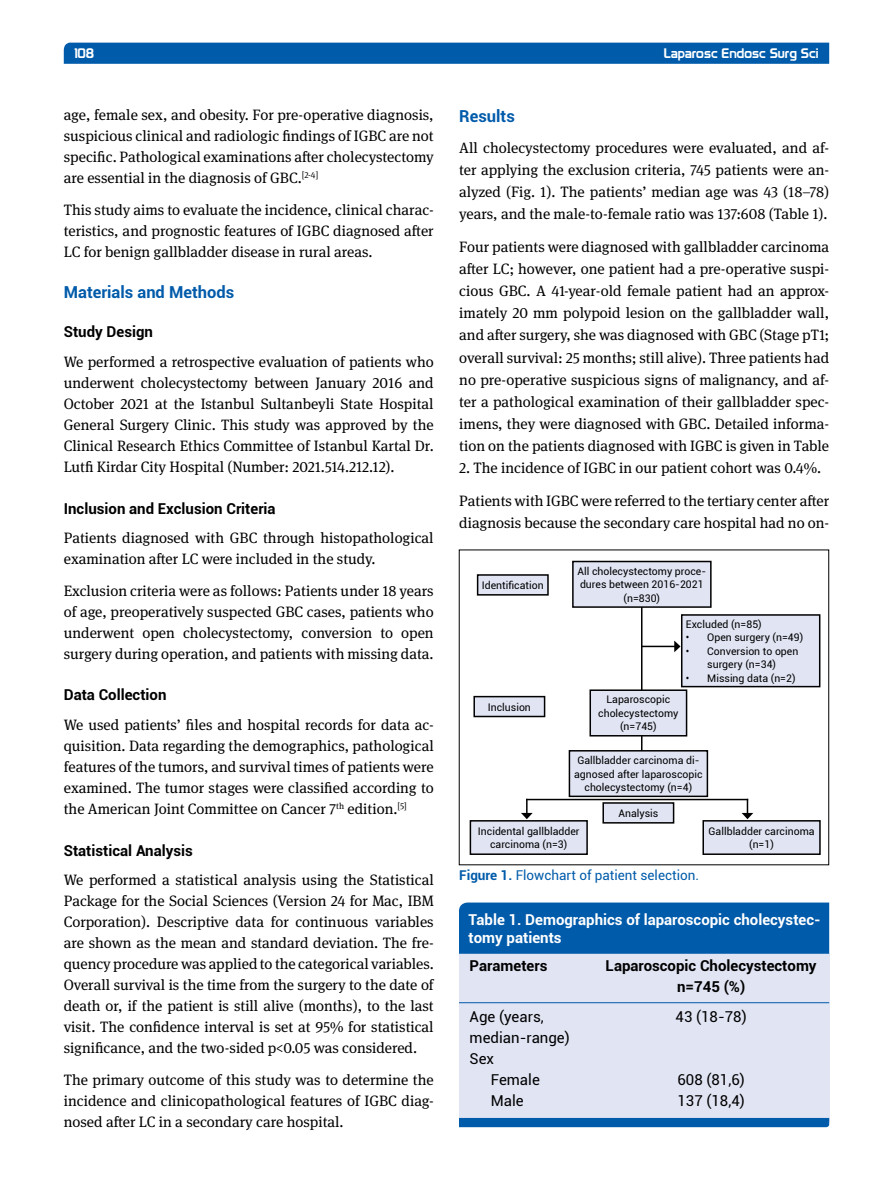
<style>
.page{position:relative;width:893px;height:1191px;background:#fff}
.page>*{position:absolute;margin:0;border:0;box-sizing:border-box;transform-origin:0 0}
.t1{font:700 16.5px "Roboto";color:#005baa}
.t2{font:15px/21px "DG Meta Serif Science";color:#000;text-align:justify}
.t3{font:700 15px/21px "Roboto";color:#000;text-align:center}
.t4{font:15px "Roboto";color:#000}
.t5{font:700 15px/18px "Roboto";color:#fff}
.t6{font:13.5px "Roboto";color:#005baa}
.t7{font:13.5px "Prototype";color:#fff}
.t8{font:10.5px/13.5px "Roboto";color:#000;text-align:center}
.s1{font-weight:700}
</style>
<div class="page">
<div style="left:64px;top:43px;width:765px;height:21px;background:#005baa"></div>
<div style="left:459px;top:952px;width:370px;height:169px;background:#e1e4f3"></div>
<div style="left:459px;top:902px;width:370px;height:51px;background:#005baa"></div>
<div style="left:459px;top:1118px;width:370px;height:9px;background:#005baa"></div>
<hr style="left:459px;top:1002px;width:370px;height:1px;background:#005baa">
<div style="left:478px;top:575px;width:70px;height:20px;background:#e1e4f3"></div>
<div style="left:477px;top:574px;width:72px;height:21px;border:2px solid #000"></div>
<div style="left:474px;top:696px;width:71px;height:20px;background:#e1e4f3"></div>
<div style="left:473px;top:696px;width:72px;height:21px;border:2px solid #000"></div>
<div style="left:603px;top:803px;width:71px;height:20px;background:#e1e4f3"></div>
<div style="left:602px;top:802px;width:72px;height:21px;border:2px solid #000"></div>
<hr style="left:641px;top:606px;width:1px;height:145px;background:#000">
<hr style="left:526px;top:798px;width:222px;height:2px;background:#000">
<hr style="left:641px;top:645px;width:34px;height:2px;background:#000">
<svg style="left:674px;top:640px;width:6px;height:12px"></svg>
<svg style="left:521px;top:798px;width:12px;height:21px"></svg>
<svg style="left:742px;top:799px;width:11px;height:20px"></svg>
<div style="left:573px;top:561px;width:138px;height:46px;background:#e1e4f3"></div>
<div style="left:572px;top:561px;width:140px;height:47px;border:2px solid #000"></div>
<div style="left:470px;top:821px;width:117px;height:33px;background:#e1e4f3"></div>
<div style="left:470px;top:820px;width:118px;height:35px;border:2px solid #000"></div>
<div style="left:703px;top:821px;width:117px;height:33px;background:#e1e4f3"></div>
<div style="left:702px;top:820px;width:119px;height:35px;border:2px solid #000"></div>
<div style="left:569px;top:751px;width:138px;height:45px;background:#e1e4f3"></div>
<div style="left:569px;top:750px;width:139px;height:47px;border:2px solid #000"></div>
<div style="left:682px;top:615px;width:138px;height:71px;background:#e1e4f3"></div>
<div style="left:681px;top:614px;width:139px;height:73px;border:2px solid #000"></div>
<div style="left:590px;top:690px;width:97px;height:46px;background:#e1e4f3"></div>
<div style="left:589px;top:689px;width:98px;height:47px;border:2px solid #000"></div>
<p class="t7" style="left:74px;top:45px;width:21px">108</p>
<p class="t7" style="left:664px;top:45px;width:156px">Laparosc Endosc Surg Sci</p>
<p class="t2" style="left:64px;top:104px;width:371px">age, female sex, and obesity. For pre-operative diagnosis, suspicious clinical and radiologic findings of IGBC are not specific. Pathological examinations after cholecystectomy are essential in the diagnosis of GBC.<sup>[2-4]</sup></p>
<p class="t2" style="left:64px;top:199px;width:371px">This study aims to evaluate the incidence, clinical charac&shy;teristics, and prognostic features of IGBC diagnosed after LC for benign gallbladder disease in rural areas.</p>
<p class="t1" style="left:64px;top:280px;width:172px">Materials and Methods</p>
<p class="t3" style="left:64px;top:321px;width:91px">Study Design</p>
<p class="t2" style="left:64px;top:351px;width:371px">We performed a retrospective evaluation of patients who underwent cholecystectomy between January 2016 and October 2021 at the Istanbul Sultanbeyli State Hospital General Surgery Clinic. This study was approved by the Clinical Research Ethics Committee of Istanbul Kartal Dr.<br>Lutfi Kirdar City Hospital (Number: 2021.514.212.12).</p>
<p class="t3" style="left:64px;top:497px;width:213px">Inclusion and Exclusion Criteria</p>
<p class="t2" style="left:64px;top:527px;width:371px">Patients diagnosed with GBC through histopathological examination after LC were included in the study.</p>
<p class="t2" style="left:64px;top:580px;width:371px">Exclusion criteria were as follows: Patients under 18 years of age, preoperatively suspected GBC cases, patients who underwent open cholecystectomy, conversion to open surgery during operation, and patients with missing data.</p>
<p class="t3" style="left:64px;top:684px;width:104px">Data Collection</p>
<p class="t2" style="left:64px;top:714px;width:371px">We used patients’ files and hospital records for data ac&shy;quisition. Data regarding the demographics, pathological features of the tumors, and survival times of patients were examined. The tumor stages were classified according to the American Joint Committee on Cancer 7<sup>th</sup> edition.<sup>[5]</sup></p>
<p class="t3" style="left:64px;top:839px;width:131px">Statistical Analysis</p>
<p class="t2" style="left:64px;top:869px;width:371px">We performed a statistical analysis using the Statistical Package for the Social Sciences (Version 24 for Mac, IBM Corporation). Descriptive data for continuous variables are shown as the mean and standard deviation. The fre&shy;quency procedure was applied to the categorical variables.<br>Overall survival is the time from the surgery to the date of death or, if the patient is still alive (months), to the last visit. The confidence interval is set at 95% for statistical significance, and the two-sided p&lt;0.05 was considered.</p>
<p class="t2" style="left:64px;top:1069px;width:371px">The primary outcome of this study was to determine the incidence and clinicopathological features of IGBC diag&shy;nosed after LC in a secondary care hospital.</p>
<p class="t1" style="left:459px;top:104px;width:57px">Results</p>
<p class="t2" style="left:459px;top:136px;width:371px;line-height:22.2px">All cholecystectomy procedures were evaluated, and af&shy;ter applying the exclusion criteria, 745 patients were an&shy;alyzed (Fig. 1). The patients’ median age was 43 (18–78) years, and the male-to-female ratio was 137:608 (Table 1).</p>
<p class="t2" style="left:459px;top:235px;width:371px;line-height:22.2px">Four patients were diagnosed with gallbladder carcinoma after LC; however, one patient had a pre-operative suspi&shy;cious GBC. A 41-year-old female patient had an approx&shy;imately 20 mm polypoid lesion on the gallbladder wall, and after surgery, she was diagnosed with GBC (Stage pT1; overall survival: 25 months; still alive). Three patients had no pre-operative suspicious signs of malignancy, and af&shy;ter a pathological examination of their gallbladder spec&shy;imens, they were diagnosed with GBC. Detailed informa&shy;tion on the patients diagnosed with IGBC is given in Table</p>
<p class="t2" style="left:459px;top:451px;width:371px;line-height:32.7px">2. The incidence of IGBC in our patient cohort was 0.4%.<br>Patients with IGBC were referred to the tertiary center after</p>
<p class="t2" style="left:459px;top:512px;width:371px">diagnosis because the secondary care hospital had no on-</p>
<p class="t8" style="left:482px;top:578px;width:63px">Identification</p>
<p class="t8" style="left:488px;top:699px;width:45px">Inclusion</p>
<p class="t8" style="left:577px;top:564px;width:130px">All cholecystectomy proce&shy;dures between 2016-2021 (n=830)</p>
<p class="t8" style="left:598px;top:692px;width:82px">Laparoscopic cholecystectomy (n=745)</p>
<p class="t8" style="left:686px;top:617px;width:77px">Excluded (n=85)</p>
<p class="t8" style="left:686px;top:630px;width:119px">• Open surgery (n=49)</p>
<p class="t8" style="left:686px;top:644px;width:114px">• Conversion to open surgery (n=34)</p>
<p class="t8" style="left:686px;top:671px;width:111px">• Missing data (n=2)</p>
<p class="t8" style="left:574px;top:753px;width:130px">Gallbladder carcinoma di&shy;agnosed after laparoscopic cholecystectomy (n=4)</p>
<p class="t8" style="left:618px;top:806px;width:41px">Analysis</p>
<p class="t8" style="left:478px;top:824px;width:103px">Incidental gallbladder carcinoma (n=3)</p>
<p class="t8" style="left:708px;top:824px;width:108px">Gallbladder carcinoma (n=1)</p>
<p class="t6" style="left:459px;top:866px;width:241px"><span class="s1">Figure 1.</span> Flowchart of patient selection.</p>
<p class="t5" style="left:469px;top:910px;width:354px">Table 1. Demographics of laparoscopic cholecystec&shy;tomy patients</p>
<p class="t3" style="left:470px;top:954px;width:79px">Parameters</p>
<p class="t3" style="left:606px;top:954px;width:212px">Laparoscopic Cholecystectomy n=745 (%)</p>
<p class="t4" style="left:470px;top:1006px;width:76px">Age (years,</p>
<p class="t4" style="left:676px;top:1006px;width:73px">43 (18-78)</p>
<p class="t4" style="left:470px;top:1027px;width:102px">median-range)</p>
<p class="t4" style="left:470px;top:1048px;width:26px">Sex</p>
<p class="t4" style="left:491px;top:1069px;width:50px">Female</p>
<p class="t4" style="left:677px;top:1069px;width:69px">608 (81,6)</p>
<p class="t4" style="left:491px;top:1090px;width:34px">Male</p>
<p class="t4" style="left:677px;top:1090px;width:69px">137 (18,4)</p>
</div>
